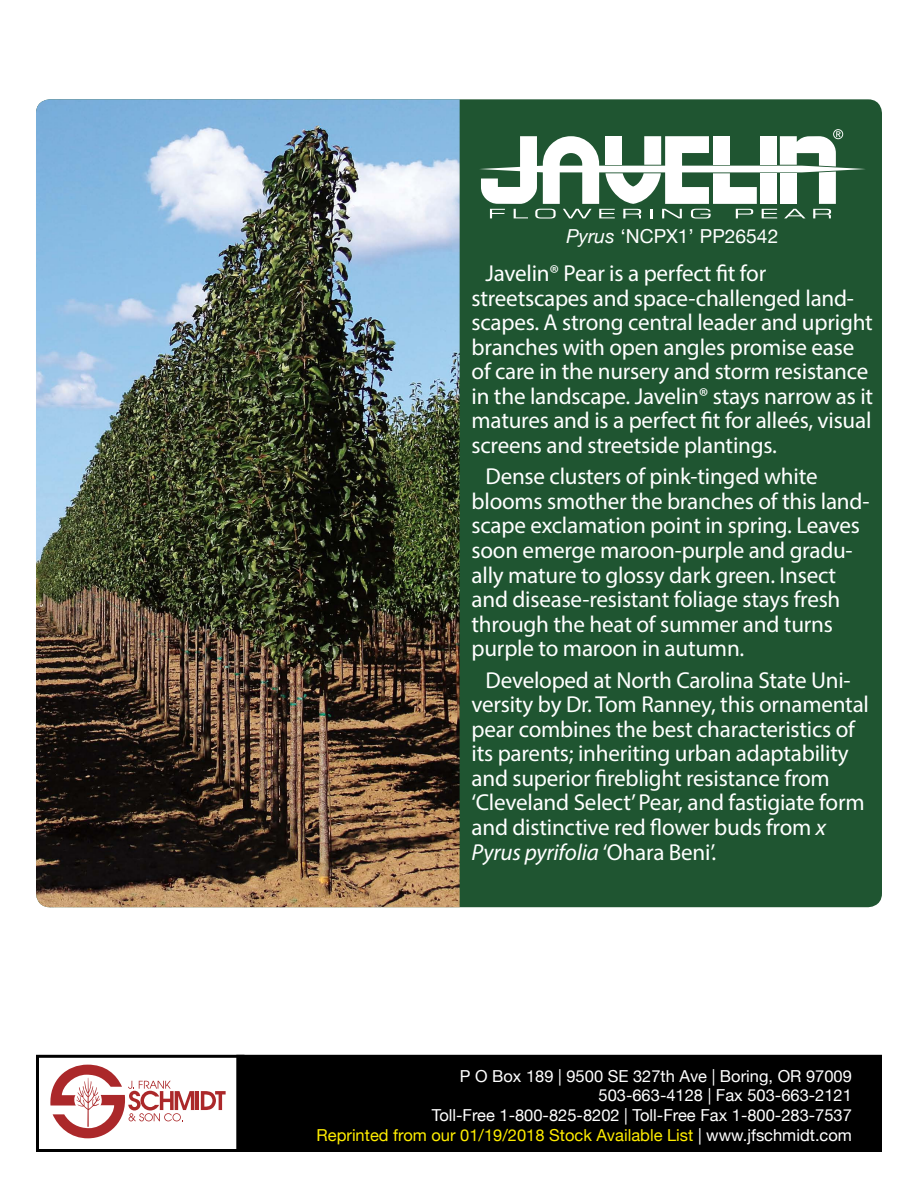
<style>
.page{position:relative;width:918px;height:1188px;background:#fff}
.page>*{position:absolute;margin:0;border:0;box-sizing:border-box;transform-origin:0 0}
.t1{font:23.1px/24.6px "Myriad Pro";letter-spacing:-.01em;color:#fff}
.t2{font:19.2px "Helvetica Neue";color:#fff}
.t3{font:16.5px/19.8px "Helvetica Neue";color:#fff;text-align:right}
.s1{font-style:italic}
.s2{color:#ffee01}
</style>
<div class="page">
<svg style="left:50px;top:1065px;width:144px;height:73px"></svg>
<hr style="left:196px;top:1091px;width:3px;height:19px;background:#ab282a">
<svg style="left:201px;top:1091px;width:25px;height:19px"></svg>
<div style="left:36px;top:1055px;width:208px;height:97px;border:3px solid #000"></div>
<div style="left:238px;top:1056px;width:642px;height:94px;background:#000"></div>
<div style="left:236px;top:1055px;width:646px;height:97px;border:3px solid #000"></div>
<div style="left:36px;top:99px;width:846px;height:808px;background:#1f5531;border-radius:14px"></div>
<img style="left:36px;top:99px;width:424px;height:808px">
<svg style="left:480px;top:129px;width:385px;height:90px"></svg>
<p class="t2" style="left:566px;top:222px;width:213px"><span class="s1">Pyrus</span> ‘NCPX1’ PP26542</p>
<p class="t1" style="left:472px;top:261px;width:403px;text-indent:14px">Javelin® Pear is a perfect fit for streetscapes and space-challenged land&shy;scapes. A strong central leader and upright branches with open angles promise ease of care in the nursery and storm resistance in the landscape. Javelin® stays narrow as it matures and is a perfect fit for alleés, visual screens and streetside plantings.</p>
<p class="t1" style="left:472px;top:464px;width:399px;text-indent:14px">Dense clusters of pink-tinged white blooms smother the branches of this land&shy;scape exclamation point in spring. Leaves soon emerge maroon-purple and gradu&shy;ally mature to glossy dark green. Insect and disease-resistant foliage stays fresh through the heat of summer and turns purple to maroon in autumn.</p>
<p class="t1" style="left:472px;top:667px;width:399px;text-indent:14px">Developed at North Carolina State Uni&shy;versity by Dr. Tom Ranney, this ornamental pear combines the best characteristics of its parents; inheriting urban adaptability and superior fireblight resistance from ‘Cleveland Select’ Pear, and fastigiate form and distinctive red flower buds from <span class="s1">x Pyrus pyrifolia</span> ‘Ohara Beni’.</p>
<p class="t3" style="left:317px;top:1067px;width:537px">P O Box 189 | 9500 SE 327th Ave | Boring, OR 97009<br>503-663-4128 | Fax 503-663-2121<br>Toll-Free 1-800-825-8202 | Toll-Free Fax 1-800-283-7537<br><span class="s2">Reprinted from our 01/19/2018 Stock Available List</span> | www.jfschmidt.com</p>
</div>
